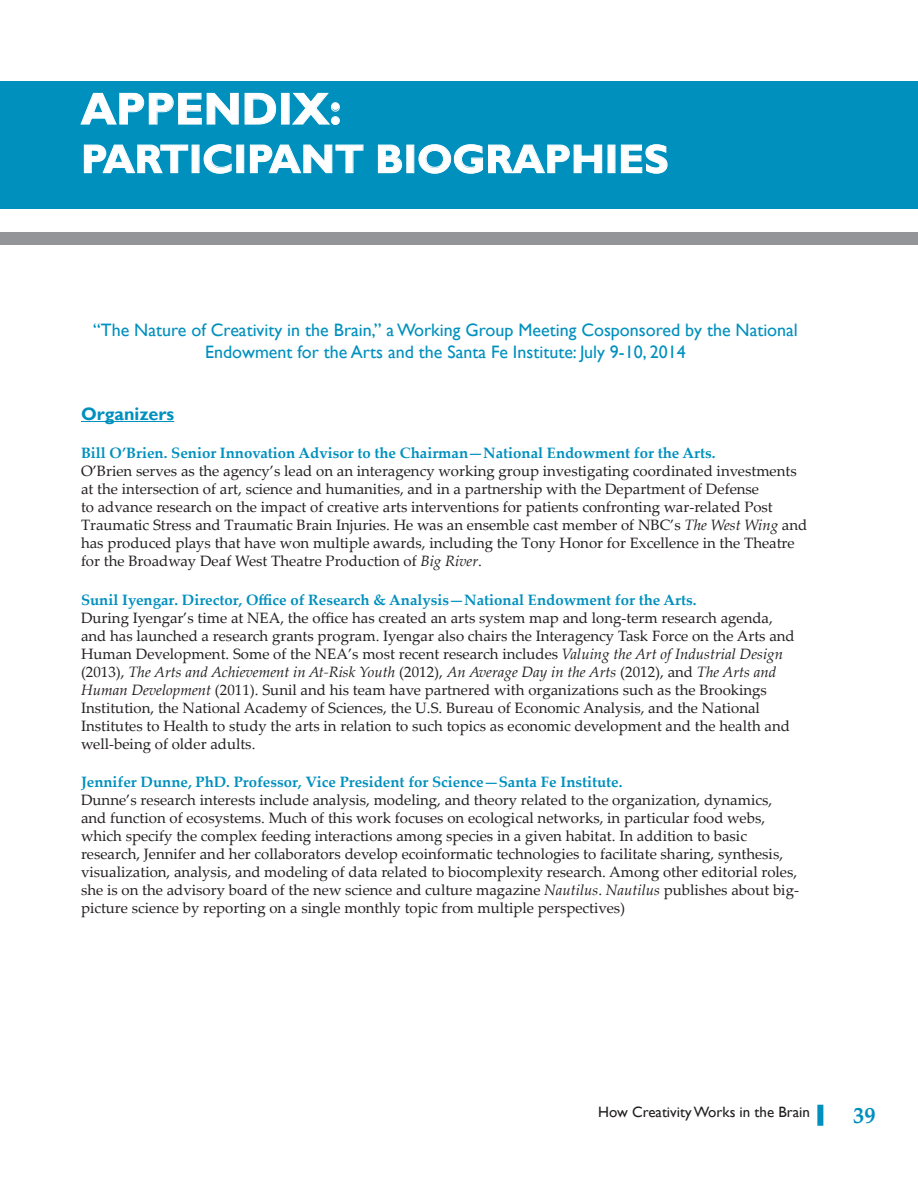
<style>
.page{position:relative;width:918px;height:1188px;background:#fff}
.page>*{position:absolute;margin:0;border:0;box-sizing:border-box;transform-origin:0 0}
.t1{font:700 45px "Gill Sans";color:#fff}
.t2{font:700 40.5px "Gill Sans";color:#fff}
.t3{font:700 22.5px "Palatino Linotype";color:#0090be}
.Executive_Summary_Su{font:18px/21.6px "Gill Sans";color:#0090be;text-align:center}
.Body{font:700 18px "Gill Sans";color:#0090be}
.Body-2{font:15px/18px "Palatino Linotype";color:#231f20}
.t4{font:15px "Gill Sans";color:#231f20}
.s1{font-weight:700;color:#0090be}
.s2{font-style:italic}
</style>
<div class="page">
<div style="left:817px;top:1105px;width:6px;height:21px;background:#0090be"></div>
<hr style="left:81px;top:421px;width:93px;height:1px;background:#0090be">
<div style="left:0;top:81px;width:918px;height:127px;background:#0090be"></div>
<div style="left:0;top:232px;width:918px;height:12px;background:#939598"></div>
<svg style="left:80px;top:92px;width:196px;height:33px"></svg>
<div style="left:281px;top:93px;width:9px;height:31px;border:1px solid #fff"></div>
<svg style="left:292px;top:92px;width:48px;height:33px"></svg>
<svg style="left:84px;top:144px;width:104px;height:29px"></svg>
<svg style="left:203px;top:144px;width:29px;height:30px"></svg>
<svg style="left:250px;top:144px;width:114px;height:29px"></svg>
<svg style="left:378px;top:144px;width:24px;height:29px"></svg>
<svg style="left:418px;top:144px;width:184px;height:30px"></svg>
<svg style="left:621px;top:144px;width:47px;height:30px"></svg>
<p class="t1" style="left:81px;top:82px;width:262px">APPENDIX:</p>
<p class="t2" style="left:81px;top:135px;width:589px">PARTICIPANT BIOGRAPHIES</p>
<p class="Executive_Summary_Su" style="left:93px;top:320px;width:706px">“The Nature of Creativity in the Brain,” a Working Group Meeting Cosponsored by the National<br>Endowment for the Arts and the Santa Fe Institute: July 9-10, 2014</p>
<p class="Body" style="left:81px;top:403px;width:95px">Organizers</p>
<p class="Body-2" style="left:81px;top:444px;width:728px"><span class="s1">Bill O’Brien. Senior Innovation Advisor to the Chairman—National Endowment for the Arts.<br></span>O’Brien serves as the agency’s lead on an interagency working group investigating coordinated investments at the intersection of art, science and humanities, and in a partnership with the Department of Defense<br>to advance research on the impact of creative arts interventions for patients confronting war-related Post Traumatic Stress and Traumatic Brain Injuries. He was an ensemble cast member of NBC’s <span class="s2">The West Wing</span> and has produced plays that have won multiple awards, including the Tony Honor for Excellence in the Theatre for the Broadway Deaf West Theatre Production of <span class="s2">Big River</span>.</p>
<p class="Body-2" style="left:81px;top:590px;width:715px"><span class="s1">Sunil Iyengar. Director, Office of Research &amp; Analysis—National Endowment for the Arts.<br></span>During Iyengar’s time at NEA, the office has created an arts system map and long-term research agenda, and has launched a research grants program. Iyengar also chairs the Interagency Task Force on the Arts and Human Development. Some of the NEA’s most recent research includes <span class="s2">Valuing the Art of Industrial Design </span>(2013), <span class="s2">The Arts and Achievement in At-Risk Youth</span> (2012), <span class="s2">An Average Day in the Arts</span> (2012), and <span class="s2">The Arts and Human Development</span> (2011). Sunil and his team have partnered with organizations such as the Brookings Institution, the National Academy of Sciences, the U.S. Bureau of Economic Analysis, and the National Institutes to Health to study the arts in relation to such topics as economic development and the health and well-being of older adults.</p>
<p class="Body-2" style="left:81px;top:772px;width:720px"><span class="s1">Jennifer Dunne, PhD. Professor, Vice President for Science—Santa Fe Institute.<br></span>Dunne’s research interests include analysis, modeling, and theory related to the organization, dynamics, and function of ecosystems. Much of this work focuses on ecological networks, in particular food webs, which specify the complex feeding interactions among species in a given habitat. In addition to basic research, Jennifer and her collaborators develop ecoinformatic technologies to facilitate sharing, synthesis, visualization, analysis, and modeling of data related to biocomplexity research. Among other editorial roles, she is on the advisory board of the new science and culture magazine <span class="s2">Nautilus</span>. <span class="s2">Nautilus</span> publishes about big&shy;picture science by reporting on a single monthly topic from multiple perspectives)</p>
<p class="t4" style="left:598px;top:1104px;width:213px">How Creativity Works in the Brain</p>
<h3 class="t3" style="left:853px;top:1100px;width:24px">39</h3>
</div>
